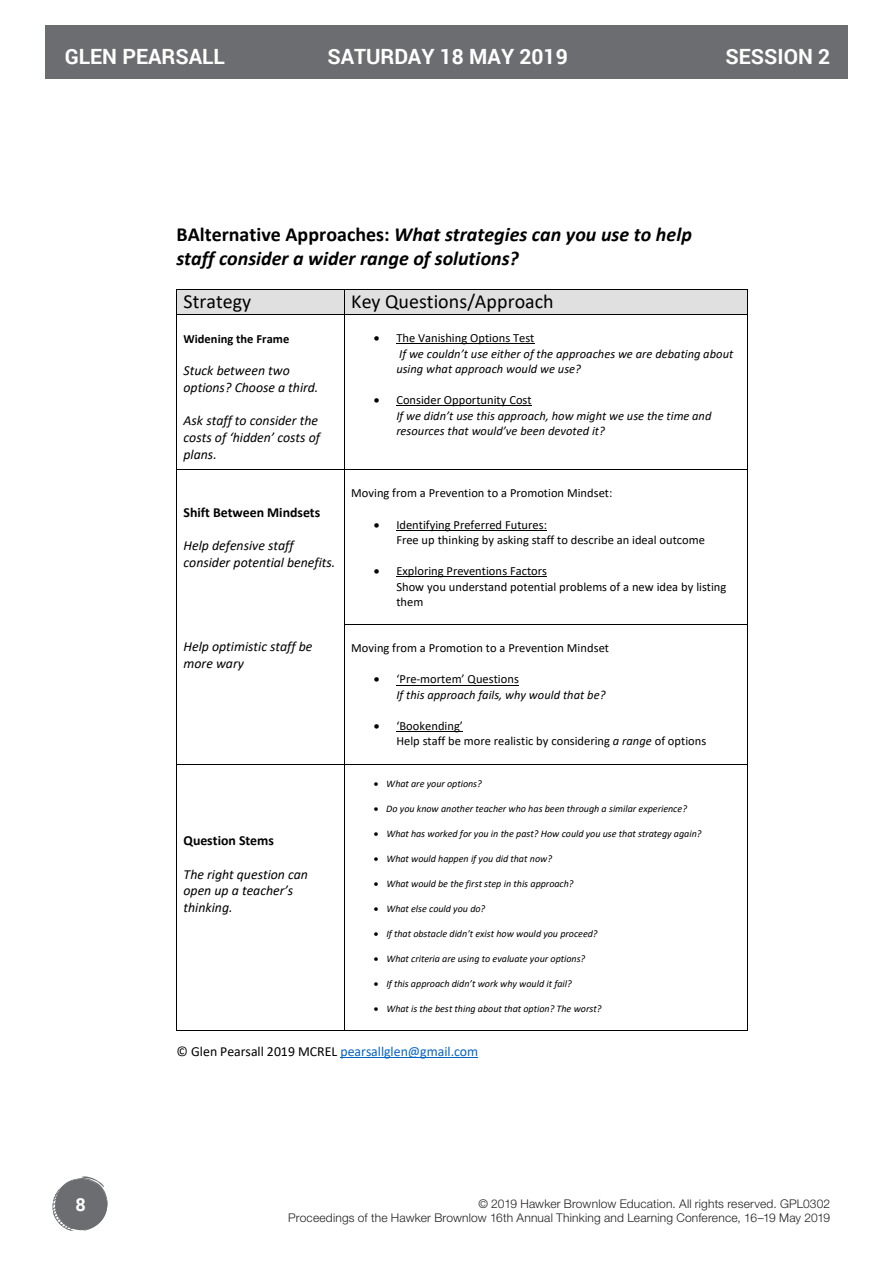
<style>
.page{position:relative;width:893px;height:1263px;background:#fff}
.page>*{position:absolute;margin:0;border:0;box-sizing:border-box;transform-origin:0 0}
.t1{font:700 21px "Roboto";color:#fff}
.t2{font:italic 700 19.95px/24.5px "Calibri";color:#000}
.t3{font:19.95px "Calibri";color:#000}
.t4{font:700 18px "Roboto";color:#fff}
.t5{font:italic 13.8px/16.8px "Calibri";color:#000}
.t6{font:13.8px "Calibri";color:#000}
.t7{font:700 13.8px "Calibri";letter-spacing:-.005em;color:#000}
.t8{font:12.45px/15.3px "Calibri";color:#000}
.t9{font:italic 12.45px/15.3px "Calibri";letter-spacing:.005em;color:#000}
.t10{font:700 12.45px "Calibri";letter-spacing:.005em;color:#000}
.t11{font:300 12px/14.4px "Helvetica Neue LT Std";letter-spacing:.015em;color:#231f20;text-align:right}
.t12{font:italic 10.05px "Calibri";letter-spacing:-.005em;color:#000}
.s1{font-style:normal}
.s2{font-style:italic}
.s3{color:#0563c1}
</style>
<div class="page">
<hr style="left:340px;top:1057px;width:138px;height:1px;background:#0563c1">
<div style="left:177px;top:289px;width:167px;height:25px;background:#e0e0e0"></div>
<div style="left:345px;top:289px;width:402px;height:25px;background:#e0e0e0"></div>
<hr style="left:177px;top:289px;width:167px;height:1px;background:#000">
<hr style="left:345px;top:289px;width:402px;height:1px;background:#000">
<hr style="left:396px;top:344px;width:138px;height:1px;background:#000">
<hr style="left:396px;top:405px;width:136px;height:1px;background:#000">
<svg style="left:176px;top:289px;width:1px;height:25px"></svg>
<hr style="left:177px;top:314px;width:167px;height:1px;background:#000">
<svg style="left:344px;top:289px;width:1px;height:25px"></svg>
<hr style="left:345px;top:314px;width:402px;height:1px;background:#000">
<svg style="left:747px;top:289px;width:1px;height:25px"></svg>
<hr style="left:176px;top:314px;width:1px;height:156px;background:#000">
<hr style="left:344px;top:314px;width:1px;height:156px;background:#000">
<hr style="left:747px;top:314px;width:1px;height:156px;background:#000">
<hr style="left:396px;top:530px;width:151px;height:1px;background:#000">
<hr style="left:396px;top:577px;width:151px;height:1px;background:#000">
<hr style="left:177px;top:470px;width:167px;height:1px;background:#000">
<hr style="left:345px;top:470px;width:402px;height:1px;background:#000">
<hr style="left:176px;top:470px;width:1px;height:154px;background:#000">
<hr style="left:344px;top:470px;width:1px;height:154px;background:#000">
<hr style="left:747px;top:470px;width:1px;height:154px;background:#000">
<hr style="left:396px;top:685px;width:123px;height:1px;background:#000">
<hr style="left:396px;top:731px;width:67px;height:1px;background:#000">
<hr style="left:345px;top:624px;width:402px;height:1px;background:#000">
<hr style="left:176px;top:625px;width:1px;height:139px;background:#000">
<hr style="left:344px;top:625px;width:1px;height:139px;background:#000">
<hr style="left:747px;top:625px;width:1px;height:139px;background:#000">
<hr style="left:177px;top:764px;width:167px;height:1px;background:#000">
<hr style="left:345px;top:764px;width:402px;height:1px;background:#000">
<hr style="left:176px;top:765px;width:1px;height:265px;background:#000">
<hr style="left:177px;top:1030px;width:167px;height:1px;background:#000">
<hr style="left:344px;top:765px;width:1px;height:265px;background:#000">
<hr style="left:345px;top:1030px;width:402px;height:1px;background:#000">
<hr style="left:747px;top:765px;width:1px;height:265px;background:#000">
<div style="left:45px;top:25px;width:803px;height:54px;background:#6c6d70"></div>
<svg style="left:52px;top:1176px;width:56px;height:55px"></svg>
<div style="left:55px;top:1179px;width:52px;height:51px;background:#6c6d70;border-radius:50%"></div>
<h1 class="t1" style="left:65px;top:41px;width:162px">GLEN PEARSALL</h1>
<h1 class="t1" style="left:327px;top:41px;width:242px">SATURDAY 18 MAY 2019</h1>
<h1 class="t1" style="left:726px;top:41px;width:106px">SESSION 2</h1>
<h2 class="t2" style="left:176px;top:221px;width:517px"><span class="s1">BAlternative Approaches:</span> What strategies can you use to help staff consider a wider range of solutions?</h2>
<h2 class="t3" style="left:184px;top:288px;width:69px">Strategy</h2>
<h2 class="t3" style="left:351px;top:288px;width:202px">Key Questions/Approach</h2>
<p class="t10" style="left:184px;top:330px;width:107px">Widening the Frame</p>
<h3 class="t5" style="left:184px;top:361px;width:135px">Stuck between two options? Choose a third.</h3>
<h3 class="t5" style="left:184px;top:412px;width:141px">Ask staffto consider the costs of‘hidden’ costs of plans.</h3>
<p class="t9" style="left:396px;top:330px;width:339px;text-indent:-23px">• <span class="s1">The Vanishing Options Test<br></span>Ifwe couldn’t use either ofthe approaches we are debating about using what approach would we use?</p>
<p class="t9" style="left:396px;top:392px;width:317px;text-indent:-23px">• <span class="s1">Consider Opportunity Cost<br></span>Ifwe didn’t use this approach, how might we use the time and resources that would’ve been devoted it?</p>
<h3 class="t7" style="left:184px;top:503px;width:138px">Shift Between Mindsets</h3>
<h3 class="t5" style="left:184px;top:537px;width:152px">Help defensive staff consider potential benefits.</h3>
<h3 class="t5" style="left:184px;top:638px;width:130px">Help optimistic staffbe more wary</h3>
<h3 class="t7" style="left:184px;top:830px;width:92px">Question Stems</h3>
<h3 class="t5" style="left:184px;top:865px;width:125px">The right question can open up a teacher’s thinking.</h3>
<p class="t8" style="left:351px;top:485px;width:262px">Moving from a Prevention to a Promotion Mindset:</p>
<p class="t8" style="left:396px;top:516px;width:310px;text-indent:-23px">• Identifying Preferred Futures:<br>Free up thinking by asking staff to describe an ideal outcome</p>
<p class="t8" style="left:396px;top:563px;width:332px;text-indent:-23px">• Exploring Preventions Factors<br>Show you understand potential problems of a new idea by listing them</p>
<p class="t8" style="left:351px;top:640px;width:259px">Moving from a Promotion to a Prevention Mindset</p>
<p class="t9" style="left:396px;top:671px;width:211px;text-indent:-23px">• <span class="s1">‘Pre-mortem’ Questions<br></span>Ifthis approach fails, why would that be?</p>
<p class="t8" style="left:396px;top:718px;width:311px;text-indent:-23px">• ‘Bookending’<br>Help staff be more realistic by considering <span class="s2">a range</span> of options</p>
<p class="t12" style="left:374px;top:776px;width:110px">• What are your options?</p>
<p class="t12" style="left:374px;top:801px;width:315px">• Do you know another teacher who has been through a similar experience?</p>
<p class="t12" style="left:374px;top:826px;width:329px">• What has worked for you in the past? How could you use that strategy again?</p>
<p class="t12" style="left:374px;top:851px;width:180px">• What would happen ifyou did that now?</p>
<p class="t12" style="left:374px;top:876px;width:201px">• What would be the first step in this approach?</p>
<p class="t12" style="left:374px;top:901px;width:113px">• What else could you do?</p>
<p class="t12" style="left:374px;top:926px;width:225px">• Ifthat obstacle didn’t exist how would you proceed?</p>
<p class="t12" style="left:374px;top:951px;width:213px">• What criteria are using to evaluate your options?</p>
<p class="t12" style="left:374px;top:976px;width:199px">• Ifthis approach didn’t work why would it fail?</p>
<p class="t12" style="left:374px;top:1001px;width:229px">• What is the best thing about that option? The worst?</p>
<h3 class="t4" style="left:76px;top:1192px;width:12px">8</h3>
<h3 class="t6" style="left:176px;top:1042px;width:303px">© Glen Pearsall 2019 MCREL <span class="s3">pearsallglen@gmail.com</span></h3>
<p class="t11" style="left:288px;top:1196px;width:543px">© 2019 Hawker Brownlow Education. All rights reserved. GPL0302<br>Proceedings of the Hawker Brownlow 16th Annual Thinking and Learning Conference, 16–19 May 2019</p>
</div>
